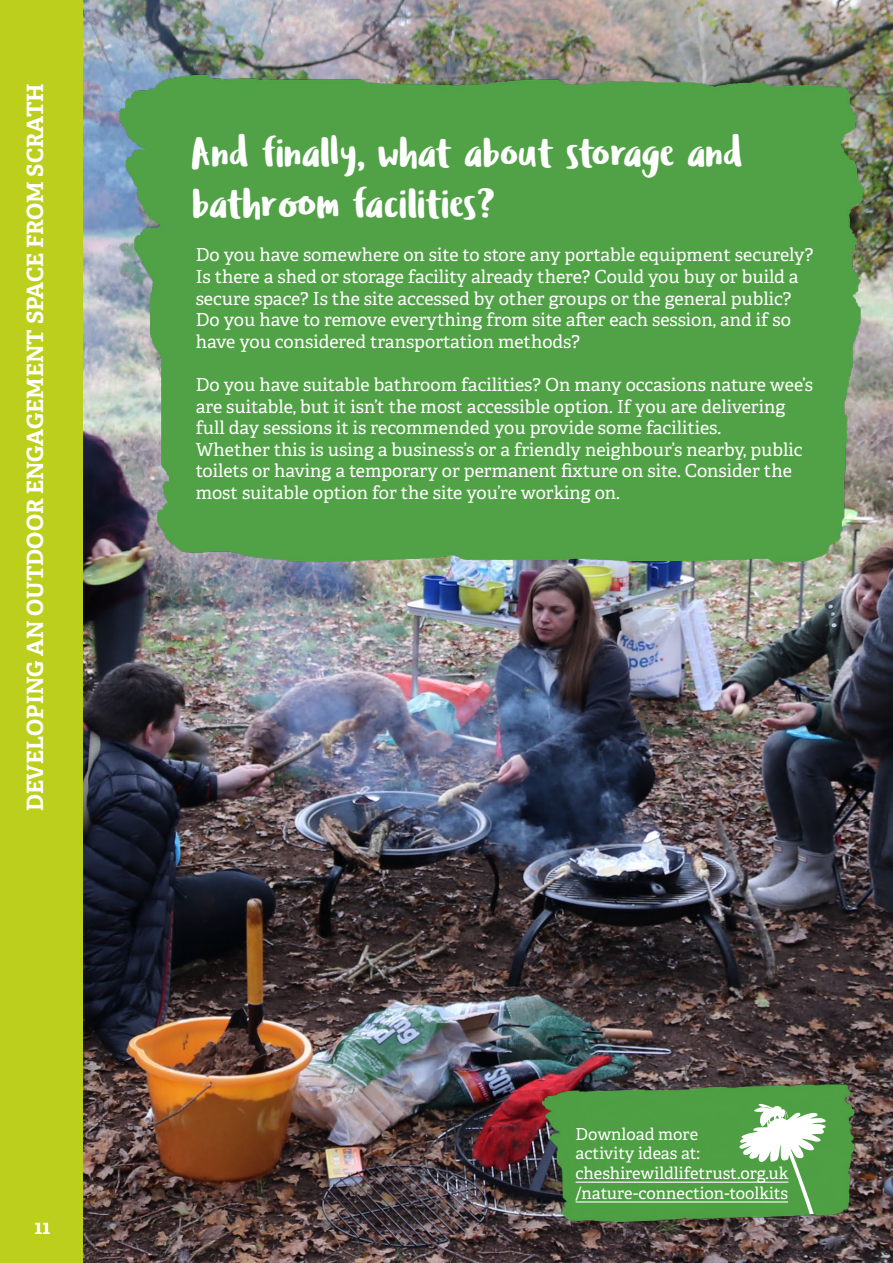
<style>
.page{position:relative;width:893px;height:1263px;background:#fff}
.page>*{position:absolute;margin:0;border:0;box-sizing:border-box;transform-origin:0 0}
.t1{font:42px/50.4px "Ludicrous";color:#fff}
.t2{font:700 22.5px "Adelle";color:#fff}
.t3{font:700 19.5px "Adelle";color:#fff}
.t4{font:18px/21.6px "Adelle";color:#fff}
.t5{font:16.5px/19.8px "Adelle";color:#fff}
.t6{font:16.5px/19.8px "Adelle";color:#fdfdfd}
</style>
<div class="page">
<img style="left:82px;top:0;width:811px;height:1263px">
<img style="left:537px;top:1053px;width:323px;height:202px">
<hr style="left:576px;top:1181px;width:212px;height:2px;background:#fff">
<hr style="left:576px;top:1201px;width:212px;height:1px;background:#fff">
<svg style="left:739px;top:1104px;width:87px;height:109px"></svg>
<img style="left:110px;top:0;width:769px;height:671px">
<div style="left:0;top:0;width:82px;height:1263px;background:#bccf1c"></div>
<p class="t2" style="left:21px;top:811px;width:729px;rotate:-90deg">DEVELOPING AN OUTDOOR ENGAGEMENT SPACE FROM SCRATH</p>
<p class="t3" style="left:35px;top:1215px;width:17px">11</p>
<h1 class="t1" style="left:192px;top:128px;width:553px">And finally, what about storage and bathroom facilities?</h1>
<p class="t4" style="left:196px;top:244px;width:619px">Do you have somewhere on site to store any portable equipment securely?<br>Is there a shed or storage facility already there? Could you buy or build a secure space? Is the site accessed by other groups or the general public?<br>Do you have to remove everything from site after each session, and if so have you considered transportation methods?</p>
<p class="t4" style="left:196px;top:374px;width:619px">Do you have suitable bathroom facilities? On many occasions nature wee’s are suitable, but it isn’t the most accessible option. If you are delivering full day sessions it is recommended you provide some facilities.<br>Whether this is using a business’s or a friendly neighbour’s nearby, public toilets or having a temporary or permanent fixture on site. Consider the most suitable option for the site you’re working on.</p>
<p class="t6" style="left:576px;top:1124px;width:126px">Download more activity ideas at:</p>
<p class="t5" style="left:576px;top:1164px;width:214px">cheshirewildlifetrust.org.uk /nature-connection-toolkits</p>
</div>
